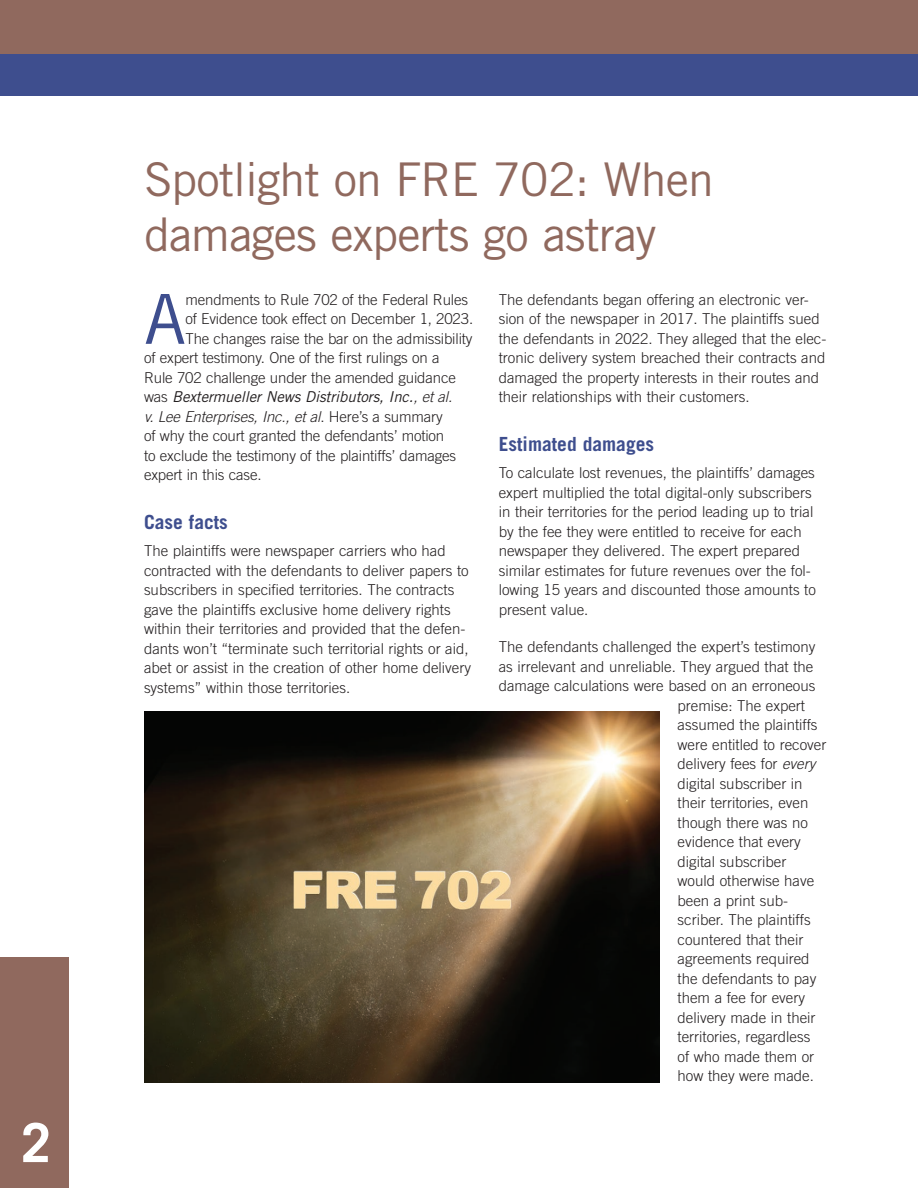
<style>
.page{position:relative;width:918px;height:1188px;background:#fff}
.page>*{position:absolute;margin:0;border:0;box-sizing:border-box;transform-origin:0 0}
.t1{font:69px "Trade Gothic LT Std";color:#3e4e8e}
.t2{font:700 54px "Trade Gothic LT Std";color:#fff}
.t3{font:46.5px/55.8px "Trade Gothic LT Std";letter-spacing:-.02em;color:#90695e}
.t4{font:700 19.5px "Trade Gothic LT Std";color:#3e4e8e}
.t5{font:300 15px/19.5px "Trade Gothic LT Std";color:#231f20}
.t6{font:italic 15px "Trade Gothic LT Std";letter-spacing:-.01em;color:#231f20}
.t7{font:italic 300 15px "Trade Gothic LT Std";letter-spacing:-.01em;color:#231f20}
.s1{font-weight:300;font-style:normal}
.s2{font-weight:300}
.s3{font-style:normal}
.s4{font-style:italic}
</style>
<div class="page">
<div style="left:0;top:0;width:918px;height:56px;background:#90695e"></div>
<div style="left:0;top:54px;width:918px;height:41px;background:#3e4e8e"></div>
<div style="left:0;top:958px;width:69px;height:230px;background:#90695e"></div>
<img style="left:144px;top:711px;width:516px;height:372px">
<h2 class="t2" style="left:21px;top:1110px;width:32px">2</h2>
<h3 class="t3" style="left:144px;top:151px;width:572px">Spotlight on FRE 702: When damages experts go astray</h3>
<h1 class="t1" style="left:144px;top:278px;width:44px">A</h1>
<p class="t5" style="left:185px;top:290px;width:284px">mendments to Rule 702 of the Federal Rules</p>
<p class="t5" style="left:185px;top:309px;width:289px">of Evidence took effect on December 1, 2023.</p>
<p class="t5" style="left:185px;top:329px;width:289px">The changes raise the bar on the admissibility</p>
<p class="t5" style="left:144px;top:348px;width:297px">of expert testimony. One of the first rulings on a</p>
<p class="t5" style="left:144px;top:368px;width:313px">Rule 702 challenge under the amended guidance</p>
<p class="t6" style="left:144px;top:388px;width:310px"><span class="s1">was</span> Bextermueller News Distributors, Inc.<span class="s2">, et al.</span></p>
<p class="t7" style="left:144px;top:408px;width:300px">v. Lee Enterprises, Inc., et al<span class="s3">. Here’s a summary</span></p>
<p class="t5" style="left:144px;top:426px;width:302px">of why the court granted the defendants’ motion</p>
<p class="t5" style="left:144px;top:446px;width:314px">to exclude the testimony of the plaintiffs’ damages</p>
<p class="t5" style="left:144px;top:465px;width:119px">expert in this case.</p>
<h3 class="t4" style="left:144px;top:510px;width:85px">Case facts</h3>
<p class="t5" style="left:144px;top:541px;width:329px">The plaintiffs were newspaper carriers who had contracted with the defendants to deliver papers to subscribers in specified territories. The contracts gave the plaintiffs exclusive home delivery rights within their territories and provided that the defen&shy;dants won’t “terminate such territorial rights or aid, abet or assist in the creation of other home delivery systems” within those territories.</p>
<p class="t5" style="left:499px;top:290px;width:329px">The defendants began offering an electronic ver&shy;sion of the newspaper in 2017. The plaintiffs sued the defendants in 2022. They alleged that the elec&shy;tronic delivery system breached their contracts and damaged the property interests in their routes and their relationships with their customers.</p>
<h3 class="t4" style="left:499px;top:432px;width:157px">Estimated damages</h3>
<p class="t5" style="left:499px;top:463px;width:319px">To calculate lost revenues, the plaintiffs’ damages expert multiplied the total digital-only subscribers in their territories for the period leading up to trial by the fee they were entitled to receive for each newspaper they delivered. The expert prepared similar estimates for future revenues over the fol&shy;lowing 15 years and discounted those amounts to present value.</p>
<p class="t5" style="left:499px;top:637px;width:318px">The defendants challenged the expert’s testimony</p>
<p class="t5" style="left:499px;top:656px;width:316px">as irrelevant and unreliable. They argued that the</p>
<p class="t5" style="left:499px;top:676px;width:318px">damage calculations were based on an erroneous</p>
<p class="t5" style="left:678px;top:695px;width:129px">premise: The expert</p>
<p class="t5" style="left:678px;top:715px;width:142px">assumed the plaintiffs</p>
<p class="t5" style="left:678px;top:734px;width:150px">were entitled to recover</p>
<p class="t5" style="left:678px;top:754px;width:139px">delivery fees for <span class="s4">every</span></p>
<p class="t5" style="left:678px;top:773px;width:127px">digital subscriber in</p>
<p class="t5" style="left:678px;top:793px;width:132px">their territories, even</p>
<p class="t5" style="left:678px;top:812px;width:132px">though there was no</p>
<p class="t5" style="left:678px;top:832px;width:125px">evidence that every</p>
<p class="t5" style="left:678px;top:851px;width:110px">digital subscriber</p>
<p class="t5" style="left:678px;top:871px;width:138px">would otherwise have</p>
<p class="t5" style="left:678px;top:890px;width:112px">been a print sub-</p>
<p class="t5" style="left:678px;top:910px;width:135px">scriber. The plaintiffs</p>
<p class="t5" style="left:678px;top:929px;width:127px">countered that their</p>
<p class="t5" style="left:678px;top:949px;width:134px">agreements required</p>
<p class="t5" style="left:678px;top:968px;width:140px">the defendants to pay</p>
<p class="t5" style="left:678px;top:988px;width:129px">them a fee for every</p>
<p class="t5" style="left:678px;top:1007px;width:139px">delivery made in their</p>
<p class="t5" style="left:678px;top:1027px;width:134px">territories, regardless</p>
<p class="t5" style="left:678px;top:1046px;width:138px">of who made them or</p>
<p class="t5" style="left:678px;top:1066px;width:138px">how they were made.</p>
</div>
